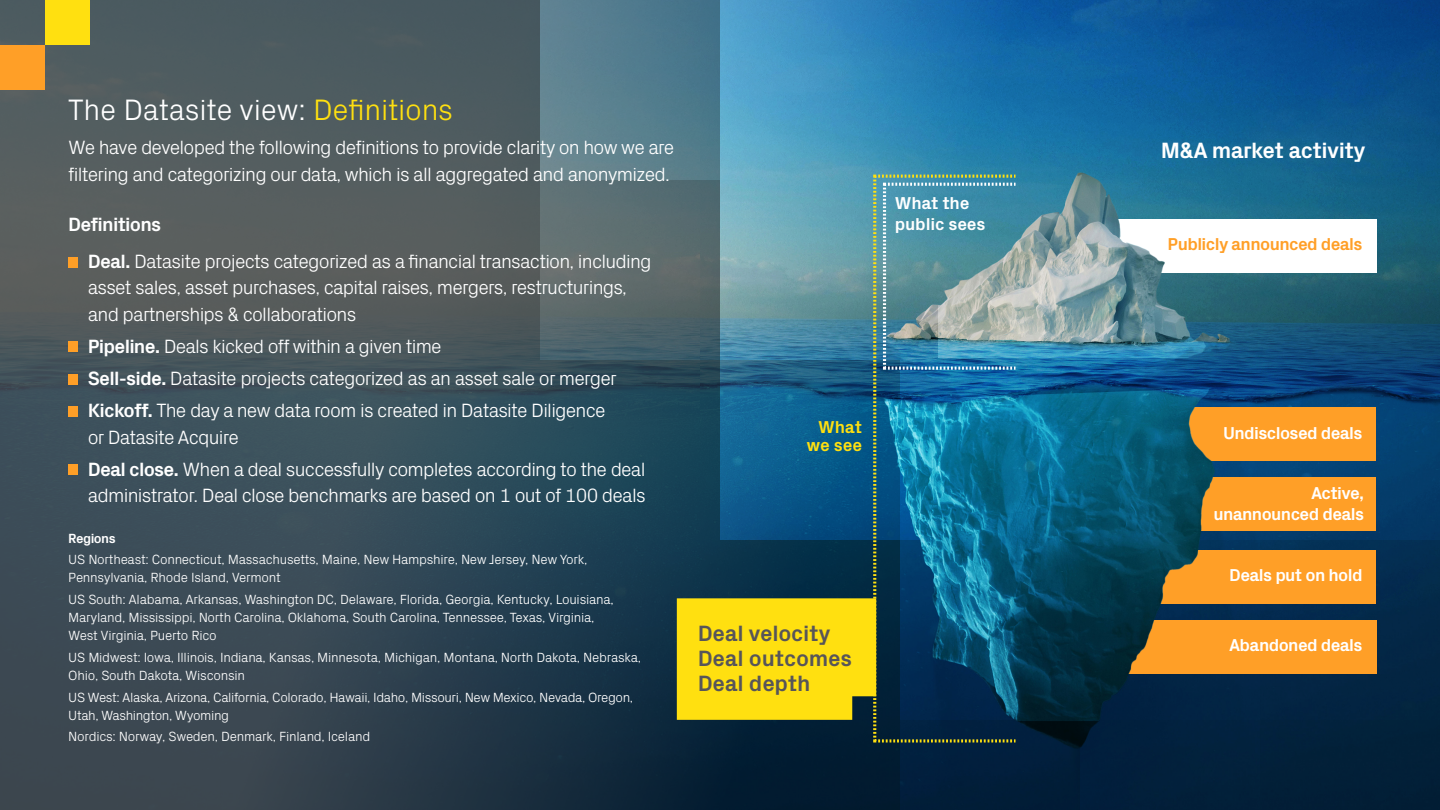
<style>
.page{position:relative;width:1440px;height:810px;background:#fff}
.page>*{position:absolute;margin:0;border:0;box-sizing:border-box;transform-origin:0 0}
.t1{font:300 30px "Px Grotesk";letter-spacing:-.01em;color:#fff}
.t2{font:700 22.5px/25px "Px Grotesk";letter-spacing:-.01em;color:#575559}
.t3{font:700 22.5px "Px Grotesk";letter-spacing:-.025em;color:#fff}
.t4{font:300 19.5px/32.2px "Px Grotesk";letter-spacing:-.04em;color:#fff}
.t5{font:700 17.48px/21.2px "Px Grotesk";letter-spacing:-.035em;color:#fff;text-align:right}
.t6{font:700 17.48px "Px Grotesk";letter-spacing:-.035em;color:#ff9f27}
.t7{font:700 17.48px/21.2px "Px Grotesk";letter-spacing:-.01em;color:#fff}
.t8{font:700 17.48px/17.5px "Px Grotesk";letter-spacing:-.01em;color:#ffe010;text-align:right}
.t9{font:300 13.5px/18px "Px Grotesk";letter-spacing:-.02em;color:#fff}
.t10{font:700 13.5px "Px Grotesk";letter-spacing:-.04em;color:#fff}
.s1{color:#ffe010}
.s2{font-weight:700}
</style>
<div class="page">
<div style="left:0;top:0;width:180px;height:180px;background:#535e60"></div>
<div style="left:0;top:180px;width:180px;height:180px;background:linear-gradient(to bottom,#5e6260,#50585a)"></div>
<div style="left:0;top:360px;width:180px;height:180px;background:#3c4f5b"></div>
<div style="left:0;top:720px;width:180px;height:90px;background:#3c4750"></div>
<div style="left:180px;top:0;width:180px;height:180px;background:#4e5c60"></div>
<div style="left:180px;top:180px;width:180px;height:180px;background:#585e5d"></div>
<div style="left:180px;top:360px;width:180px;height:180px;background:#3d535d"></div>
<div style="left:180px;top:540px;width:180px;height:180px;background:#3c4a56"></div>
<div style="left:0;top:540px;width:180px;height:180px;background:#3c4a54"></div>
<div style="left:180px;top:720px;width:180px;height:90px;background:#3a454f"></div>
<div style="left:360px;top:0;width:180px;height:180px;background:#4b5a5f"></div>
<div style="left:360px;top:180px;width:180px;height:180px;background:linear-gradient(to right,#575d5e,#50595a)"></div>
<div style="left:360px;top:360px;width:180px;height:180px;background:linear-gradient(to bottom,#3d535c,#2c4a5a)"></div>
<div style="left:360px;top:540px;width:180px;height:180px;background:#2a4150"></div>
<div style="left:360px;top:720px;width:180px;height:90px;background:#243645"></div>
<div style="left:540px;top:0;width:180px;height:180px;background:linear-gradient(to right,#678793,#477589)"></div>
<svg style="left:540px;top:180px;width:137px;height:180px;background:#5a6a6e"></svg>
<svg style="left:540px;top:360px;width:137px;height:180px;background:#214657"></svg>
<div style="left:540px;top:540px;width:180px;height:180px;background:#17364a"></div>
<div style="left:540px;top:720px;width:180px;height:90px;background:#0f273a"></div>
<svg style="left:720px;top:0;width:180px;height:175px;background:#4599c4"></svg>
<div style="left:720px;top:720px;width:180px;height:90px;background:#011b30"></div>
<svg style="left:900px;top:0;width:180px;height:173px;background:#1970ac"></svg>
<svg style="left:1019px;top:360px;width:61px;height:28px;background:#1168a1"></svg>
<svg style="left:900px;top:721px;width:180px;height:89px;background:#011d37"></svg>
<svg style="left:1080px;top:0;width:180px;height:180px;background:#0c5a99"></svg>
<svg style="left:1080px;top:180px;width:180px;height:180px;background:#1e6381"></svg>
<svg style="left:1080px;top:360px;width:180px;height:180px;background:#084884"></svg>
<svg style="left:1224px;top:540px;width:36px;height:180px;background:#03284b"></svg>
<div style="left:1080px;top:720px;width:180px;height:90px;background:#02203c"></div>
<div style="left:1260px;top:0;width:180px;height:180px;background:linear-gradient(to bottom,#024189,#13638d)"></div>
<svg style="left:1260px;top:180px;width:180px;height:180px;background:#195a76"></svg>
<svg style="left:1260px;top:360px;width:180px;height:180px;background:#053d6f"></svg>
<div style="left:1260px;top:540px;width:180px;height:180px;background:linear-gradient(to bottom,#052f53,#07243e)"></div>
<div style="left:1260px;top:720px;width:180px;height:90px;background:#022038"></div>
<div style="left:1102px;top:219px;width:274px;height:54px;background:#fff"></div>
<div style="left:1131px;top:407px;width:245px;height:54px;background:#ff9f27"></div>
<div style="left:1131px;top:477px;width:245px;height:54px;background:#ff9f27"></div>
<div style="left:1131px;top:550px;width:245px;height:54px;background:#ff9f27"></div>
<div style="left:1098px;top:620px;width:278px;height:54px;background:#ff9f27"></div>
<img style="left:938px;top:84px;width:286px;height:274px">
<img style="left:1019px;top:388px;width:205px;height:333px">
<div style="left:0;top:45px;width:45px;height:45px;background:#ff9f27"></div>
<div style="left:45px;top:0;width:45px;height:45px;background:#ffe010"></div>
<img style="left:677px;top:175px;width:342px;height:567px">
<div style="left:68px;top:257px;width:10px;height:10px;background:#ff9f27"></div>
<div style="left:68px;top:342px;width:10px;height:10px;background:#ff9f27"></div>
<div style="left:68px;top:374px;width:10px;height:10px;background:#ff9f27"></div>
<div style="left:68px;top:406px;width:10px;height:11px;background:#ff9f27"></div>
<div style="left:68px;top:465px;width:10px;height:10px;background:#ff9f27"></div>
<h1 class="t1" style="left:68px;top:88px;width:386px">The Datasite view: <span class="s1">Definitions</span></h1>
<p class="t4" style="left:68px;top:132px;width:608px;line-height:27px">We have developed the following definitions to provide clarity on how we are filtering and categorizing our data, which is all aggregated and anonymized.</p>
<p class="t4" style="left:88px;top:203px;width:565px;line-height:37.5px;text-indent:-19px"><span class="s2">Definitions<br>Deal.</span> Datasite projects categorized as a financial transaction, including</p>
<p class="t4" style="left:88px;top:273px;width:541px;line-height:26.2px">asset sales, asset purchases, capital raises, mergers, restructurings, and partnerships &amp; collaborations</p>
<p class="t4" style="left:88px;top:328px;width:530px"><span class="s2">Pipeline.</span> Deals kicked off within a given time<br><span class="s2">Sell-side.</span> Datasite projects categorized as an asset sale or merger<br><span class="s2">Kickoff.</span> The day a new data room is created in Datasite Diligence</p>
<p class="t4" style="left:88px;top:419px;width:559px">or Datasite Acquire<br><span class="s2">Deal close.</span> When a deal successfully completes according to the deal</p>
<p class="t4" style="left:88px;top:478px;width:559px">administrator. Deal close benchmarks are based on 1 out of 100 deals</p>
<p class="t10" style="left:68px;top:528px;width:49px">Regions</p>
<p class="t9" style="left:68px;top:550px;width:521px">US Northeast: Connecticut, Massachusetts, Maine, New Hampshire, New Jersey, New York,<br>Pennsylvania, Rhode Island, Vermont</p>
<p class="t9" style="left:68px;top:589px;width:547px">US South: Alabama, Arkansas, Washington DC, Delaware, Florida, Georgia, Kentucky, Louisiana,<br>Maryland, Mississippi, North Carolina, Oklahoma, South Carolina, Tennessee, Texas, Virginia,<br>West Virginia, Puerto Rico</p>
<p class="t9" style="left:68px;top:647px;width:574px">US Midwest: Iowa, Illinois, Indiana, Kansas, Minnesota, Michigan, Montana, North Dakota, Nebraska,<br>Ohio, South Dakota, Wisconsin</p>
<p class="t9" style="left:68px;top:687px;width:566px">US West: Alaska, Arizona, California, Colorado, Hawaii, Idaho, Missouri, New Mexico, Nevada, Oregon,<br>Utah, Washington, Wyoming</p>
<p class="t9" style="left:68px;top:726px;width:303px">Nordics: Norway, Sweden, Denmark, Finland, Iceland</p>
<p class="t8" style="left:807px;top:418px;width:57px">What we see</p>
<p class="t2" style="left:698px;top:620px;width:156px">Deal velocity<br>Deal outcomes<br>Deal depth</p>
<p class="t7" style="left:895px;top:191px;width:92px">What the public sees</p>
<p class="t3" style="left:1161px;top:134px;width:206px">M&amp;A market activity</p>
<p class="t6" style="left:1168px;top:232px;width:196px">Publicly announced deals</p>
<p class="t5" style="left:1223px;top:421px;width:141px">Undisclosed deals</p>
<p class="t5" style="left:1213px;top:481px;width:152px">Active, unannounced deals</p>
<p class="t5" style="left:1229px;top:564px;width:135px">Deals put on hold</p>
<p class="t5" style="left:1229px;top:634px;width:135px">Abandoned deals</p>
</div>
